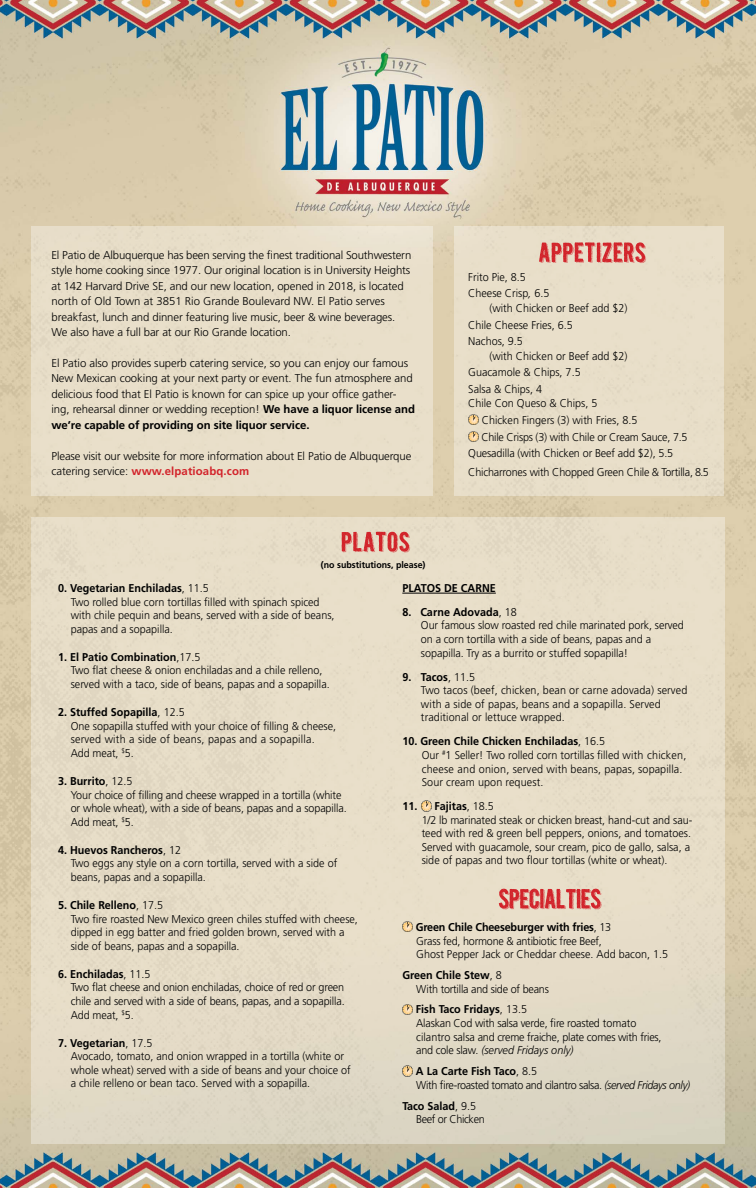
<style>
.page{position:relative;width:756px;height:1188px;background:#fff}
.page>*{position:absolute;margin:0;border:0;box-sizing:border-box;transform-origin:0 0}
.t1{font:300 11.4px/13.6px "Frutiger";letter-spacing:-.005em;color:#000;scale:.95 1}
.t2{font:300 11.4px/15.5px "Frutiger";letter-spacing:-.005em;color:#000}
.t3{font:300 11.4px/13.6px "Frutiger";letter-spacing:-.03em;color:#000;scale:.95 1}
.t4{font:700 11.4px "Frutiger";color:#000;scale:.95 1}
.t5{font:700 9.3px "Frutiger";color:#000;scale:.95 1}
.s1{font-weight:700}
.s2{font-weight:700;color:#d2232a}
.s3{font-style:italic}
</style>
<div class="page">
<img style="left:0;top:0;width:756px;height:1188px">
<div style="left:454px;top:227px;width:270px;height:269px;background:#e9dfca"></div>
<svg style="left:468px;top:415px;width:11px;height:10px"></svg>
<svg style="left:468px;top:432px;width:11px;height:10px"></svg>
<svg style="left:539px;top:242px;width:107px;height:21px"></svg>
<div style="left:31px;top:227px;width:402px;height:269px;background:#e8dfc9"></div>
<div style="left:31px;top:517px;width:693px;height:627px;background:#e6ddc8"></div>
<svg style="left:342px;top:532px;width:68px;height:21px"></svg>
<hr style="left:402px;top:593px;width:94px;height:1px;background:#000">
<svg style="left:421px;top:801px;width:10px;height:10px"></svg>
<svg style="left:402px;top:922px;width:11px;height:10px"></svg>
<svg style="left:402px;top:1004px;width:11px;height:10px"></svg>
<svg style="left:402px;top:1066px;width:11px;height:10px"></svg>
<svg style="left:499px;top:889px;width:103px;height:20px"></svg>
<p class="t2" style="left:51px;top:247px;width:361px">El Patio de Albuquerque has been serving the finest traditional Southwestern style home cooking since 1977. Our original location is in University Heights at 142 Harvard Drive SE, and our new location, opened in 2018, is located north of Old Town at 3851 Rio Grande Boulevard NW. El Patio serves breakfast, lunch and dinner featuring live music, beer &amp; wine beverages.<br>We also have a full bar at our Rio Grande location.</p>
<p class="t2" style="left:51px;top:355px;width:365px">El Patio also provides superb catering service, so you can enjoy our famous New Mexican cooking at your next party or event. The fun atmosphere and delicious food that El Patio is known for can spice up your office gather&shy;ing, rehearsal dinner or wedding reception! <span class="s1">We have a liquor license and we’re capable of providing on site liquor service.</span></p>
<p class="t2" style="left:51px;top:448px;width:361px">Please visit our website for more information about El Patio de Albuquerque catering service: <span class="s2">www.elpatioabq.com</span></p>
<p class="t5" style="left:321px;top:559px;width:112px">(no substitutions, please)</p>
<p class="t1" style="left:468px;top:269px;width:87px;line-height:16.6px">Frito Pie, 8.5<br>Cheese Crisp<span class="s3">,</span> 6.5</p>
<p class="t1" style="left:468px;top:300px;width:169px;line-height:16.6px;text-indent:21px">(with Chicken or Beef add $2)<br>Chile Cheese Fries, 6.5<br>Nachos, 9.5</p>
<p class="t1" style="left:468px;top:347px;width:169px;line-height:16.6px;text-indent:21px">(with Chicken or Beef add $2)<br>Guacamole &amp; Chips, 7.5<br>Salsa &amp; Chips, 4</p>
<p class="t1" style="left:468px;top:397px;width:138px">Chile Con Queso &amp; Chips, 5</p>
<p class="t1" style="left:482px;top:413px;width:165px">Chicken Fingers (3) with Fries, 8.5</p>
<p class="t1" style="left:481px;top:430px;width:219px">Chile Crisps (3) with Chile or Cream Sauce, 7.5</p>
<p class="t1" style="left:468px;top:447px;width:217px">Quesadilla (with Chicken or Beef add $2), 5.5</p>
<p class="t1" style="left:468px;top:465px;width:255px">Chicharrones with Chopped Green Chile &amp; Tortilla, 8.5</p>
<p class="t1" style="left:71px;top:581px;width:279px;text-indent:-13px"><span class="s1">0. Vegetarian Enchiladas</span>, 11.5<br>Two rolled blue corn tortillas filled with spinach spiced with chile pequin and beans, served with a side of beans, papas and a sopapilla.</p>
<p class="t1" style="left:71px;top:650px;width:274px;text-indent:-13px"><span class="s1">1. El Patio Combination</span>,17.5<br>Two flat cheese &amp; onion enchiladas and a chile relleno, served with a taco, side of beans, papas and a sopapilla.</p>
<p class="t1" style="left:71px;top:705px;width:281px;text-indent:-13px"><span class="s1">2. Stuffed Sopapilla</span>, 12.5<br>One sopapilla stuffed with your choice of filling &amp; cheese, served with a side of beans, papas and a sopapilla.<br>Add meat, <sup>$</sup>5.</p>
<p class="t1" style="left:71px;top:774px;width:292px;text-indent:-13px"><span class="s1">3. Burrito</span>, 12.5<br>Your choice of filling and cheese wrapped in a tortilla (white or whole wheat), with a side of beans, papas and a sopapilla.<br>Add meat, <sup>$</sup>5.</p>
<p class="t1" style="left:71px;top:843px;width:282px;text-indent:-13px"><span class="s1">4. Huevos Rancheros</span>, 12<br>Two eggs any style on a corn tortilla, served with a side of beans, papas and a sopapilla.</p>
<p class="t1" style="left:71px;top:898px;width:304px;text-indent:-13px"><span class="s1">5. Chile Relleno</span>, 17.5<br>Two fire roasted New Mexico green chiles stuffed with cheese, dipped in egg batter and fried golden brown, served with a side of beans, papas and a sopapilla.</p>
<p class="t1" style="left:71px;top:967px;width:290px;text-indent:-13px"><span class="s1">6. Enchiladas</span>, 11.5<br>Two flat cheese and onion enchiladas, choice of red or green chile and served with a side of beans, papas, and a sopapilla.<br>Add meat, <sup>$</sup>5.</p>
<p class="t1" style="left:71px;top:1036px;width:296px;text-indent:-13px"><span class="s1">7. Vegetarian</span>, 17.5<br>Avocado, tomato, and onion wrapped in a tortilla (white or whole wheat) served with a side of beans and your choice of a chile relleno or bean taco. Served with a sopapilla.</p>
<p class="t4" style="left:402px;top:581px;width:100px">PLATOS DE CARNE</p>
<p class="t1" style="left:421px;top:605px;width:278px;text-indent:-19px"><span class="s1">8. Carne Adovada</span>, 18<br>Our famous slow roasted red chile marinated pork, served on a corn tortilla with a side of beans, papas and a sopapilla. Try as a burrito or stuffed sopapilla!</p>
<p class="t1" style="left:421px;top:670px;width:282px;text-indent:-19px"><span class="s1">9. Tacos</span>, 11.5<br>Two tacos (beef, chicken, bean or carne adovada) served with a side of papas, beans and a sopapilla. Served traditional or lettuce wrapped.</p>
<p class="t1" style="left:422px;top:735px;width:280px;text-indent:-19px"><span class="s1">10. Green Chile Chicken Enchiladas</span>, 16.5<br>Our <sup>#</sup>1 Seller! Two rolled corn tortillas filled with chicken, cheese and onion, served with beans, papas, sopapilla.<br>Sour cream upon request.</p>
<p class="t1" style="left:422px;top:799px;width:286px;text-indent:-19px"><span class="s1">11. Fajitas</span>, 18.5<br>1/2 lb marinated steak or chicken breast, hand-cut and sau&shy;teed with red &amp; green bell peppers, onions, and tomatoes.<br>Served with guacamole, sour cream, pico de gallo, salsa, a side of papas and two flour tortillas (white or wheat).</p>
<p class="t1" style="left:416px;top:920px;width:267px"><span class="s1">Green Chile Cheeseburger with fries</span>, 13<br>Grass fed, hormone &amp; antibiotic free Beef,<br>Ghost Pepper Jack or Cheddar cheese. Add bacon, 1.5</p>
<p class="t1" style="left:416px;top:968px;width:141px;text-indent:-14px"><span class="s1">Green Chile Stew</span>, 8<br>With tortilla and side of beans</p>
<p class="t1" style="left:416px;top:1003px;width:260px"><span class="s1">Fish Taco Fridays</span>, 13.5<br>Alaskan Cod with salsa verde, fire roasted tomato cilantro salsa and creme fraiche, plate comes with fries, and cole slaw. <span class="s3">(served Fridays only)</span></p>
<p class="t3" style="left:416px;top:1064px;width:290px"><span class="s1">A La Carte Fish Taco</span>, 8.5<br>With fire-roasted tomato and cilantro salsa. <span class="s3">(served Fridays only)</span></p>
<p class="t3" style="left:416px;top:1099px;width:74px;text-indent:-14px"><span class="s1">Taco Salad</span>, 9.5<br>Beef or Chicken</p>
</div>
